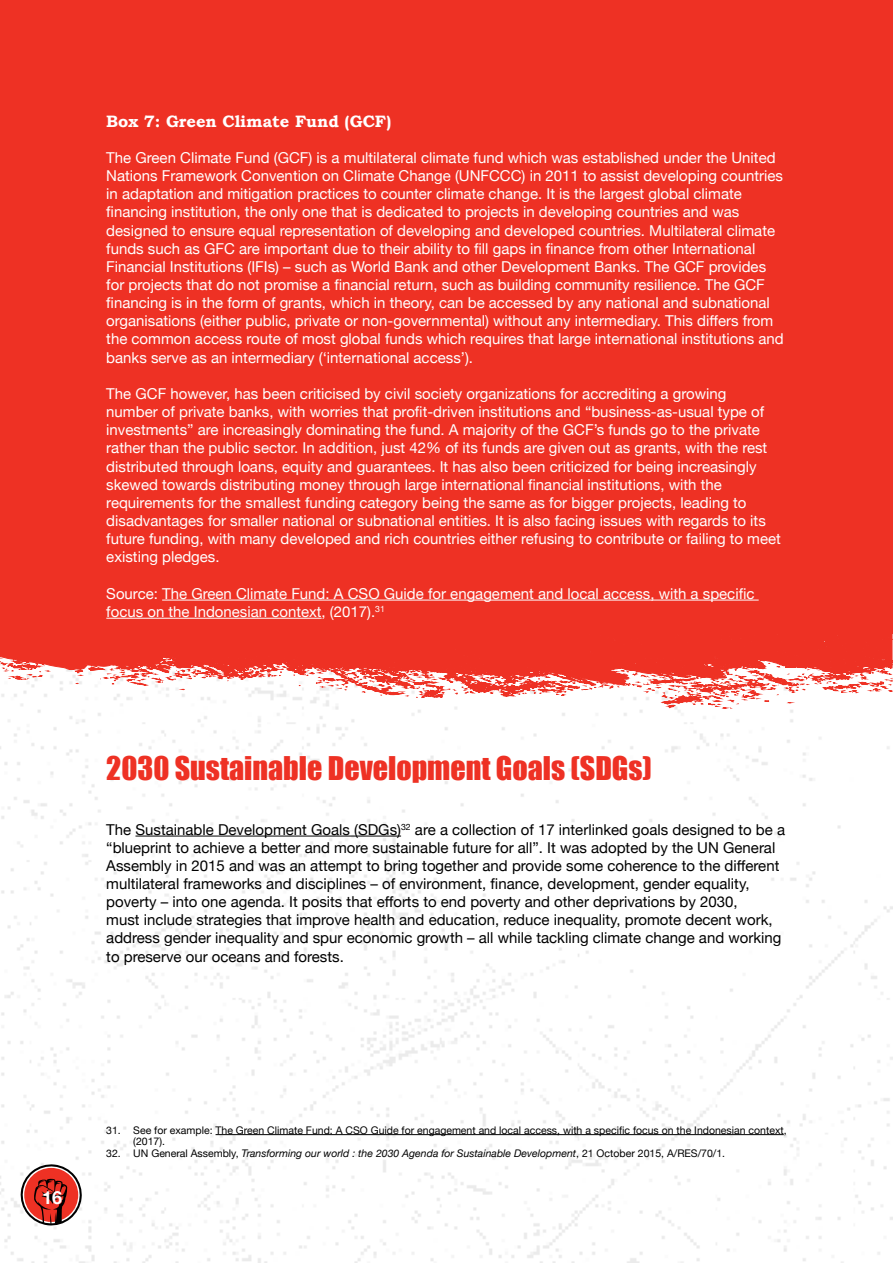
<style>
.page{position:relative;width:893px;height:1263px;background:#fff}
.page>*{position:absolute;margin:0;border:0;box-sizing:border-box;transform-origin:0 0}
.t1{font:30px "Impact";color:#ee3124}
.t2{font:700 18px "Helvetica Neue";color:#fff}
.t3{font:700 16.5px "Bookman Old Style";color:#fff}
.t4{font:15px/18.1px "Helvetica Neue";color:#fff}
.t5{font:15px/18.1px "Helvetica Neue";color:#000}
.t6{font:10.5px/11.6px "Helvetica Neue";color:#000}
.t7{font:italic 10.5px "Helvetica Neue";color:#000}
.s1{font-style:normal}
</style>
<div class="page">
<img style="left:0;top:708px;width:893px;height:555px">
<svg style="left:19px;top:1163px;width:64px;height:64px"></svg>
<svg style="left:0;top:633px;width:893px;height:75px"></svg>
<div style="left:0;top:0;width:893px;height:633px;background:#ee3124"></div>
<hr style="left:162px;top:600px;width:597px;height:1px;background:#fff">
<hr style="left:106px;top:618px;width:216px;height:1px;background:#fff">
<hr style="left:135px;top:836px;width:266px;height:1px;background:#000">
<hr style="left:216px;top:1134px;width:568px;height:1px;background:#000">
<p class="t3" style="left:106px;top:111px;width:287px">Box 7: Green Climate Fund (GCF)</p>
<p class="t4" style="left:106px;top:149px;width:679px">The Green Climate Fund (GCF) is a multilateral climate fund which was established under the United Nations Framework Convention on Climate Change (UNFCCC) in 2011 to assist developing countries in adaptation and mitigation practices to counter climate change. It is the largest global climate financing institution, the only one that is dedicated to projects in developing countries and was designed to ensure equal representation of developing and developed countries. Multilateral climate funds such as GFC are important due to their ability to fill gaps in finance from other International Financial Institutions (IFIs) – such as World Bank and other Development Banks. The GCF provides for projects that do not promise a financial return, such as building community resilience. The GCF financing is in the form of grants, which in theory, can be accessed by any national and subnational organisations (either public, private or non-governmental) without any intermediary. This differs from the common access route of most global funds which requires that large international institutions and banks serve as an intermediary (‘international access’).</p>
<p class="t4" style="left:106px;top:385px;width:676px">The GCF however, has been criticised by civil society organizations for accrediting a growing number of private banks, with worries that profit-driven institutions and “business-as-usual type of investments” are increasingly dominating the fund. A majority of the GCF’s funds go to the private rather than the public sector. In addition, just 42% of its funds are given out as grants, with the rest distributed through loans, equity and guarantees. It has also been criticized for being increasingly skewed towards distributing money through large international financial institutions, with the requirements for the smallest funding category being the same as for bigger projects, leading to disadvantages for smaller national or subnational entities. It is also facing issues with regards to its future funding, with many developed and rich countries either refusing to contribute or failing to meet existing pledges.</p>
<p class="t4" style="left:106px;top:585px;width:650px">Source: The Green Climate Fund: A CSO Guide for engagement and local access, with a specific focus on the Indonesian context, (2017).<sup>31</sup></p>
<h1 class="t1" style="left:106px;top:750px;width:547px">2030 Sustainable Development Goals (SDGs)</h1>
<p class="t5" style="left:106px;top:821px;width:680px">The Sustainable Development Goals (SDGs)<sup>32</sup> are a collection of 17 interlinked goals designed to be a “blueprint to achieve a better and more sustainable future for all”. It was adopted by the UN General Assembly in 2015 and was an attempt to bring together and provide some coherence to the different multilateral frameworks and disciplines – of environment, finance, development, gender equality, poverty – into one agenda. It posits that efforts to end poverty and other deprivations by 2030,<br>must include strategies that improve health and education, reduce inequality, promote decent work, address gender inequality and spur economic growth – all while tackling climate change and working to preserve our oceans and forests.</p>
<p class="t2" style="left:42px;top:1183px;width:22px">16</p>
<p class="t6" style="left:133px;top:1125px;width:655px;text-indent:-27px">31. See for example: The Green Climate Fund: A CSO Guide for engagement and local access, with a specific focus on the Indonesian context, (2017).</p>
<p class="t7" style="left:106px;top:1145px;width:620px"><span class="s1">32. UN General Assembly,</span> Transforming our world : the 2030 Agenda for Sustainable Development<span class="s1">, 21 October 2015, A/RES/70/1.</span></p>
</div>
